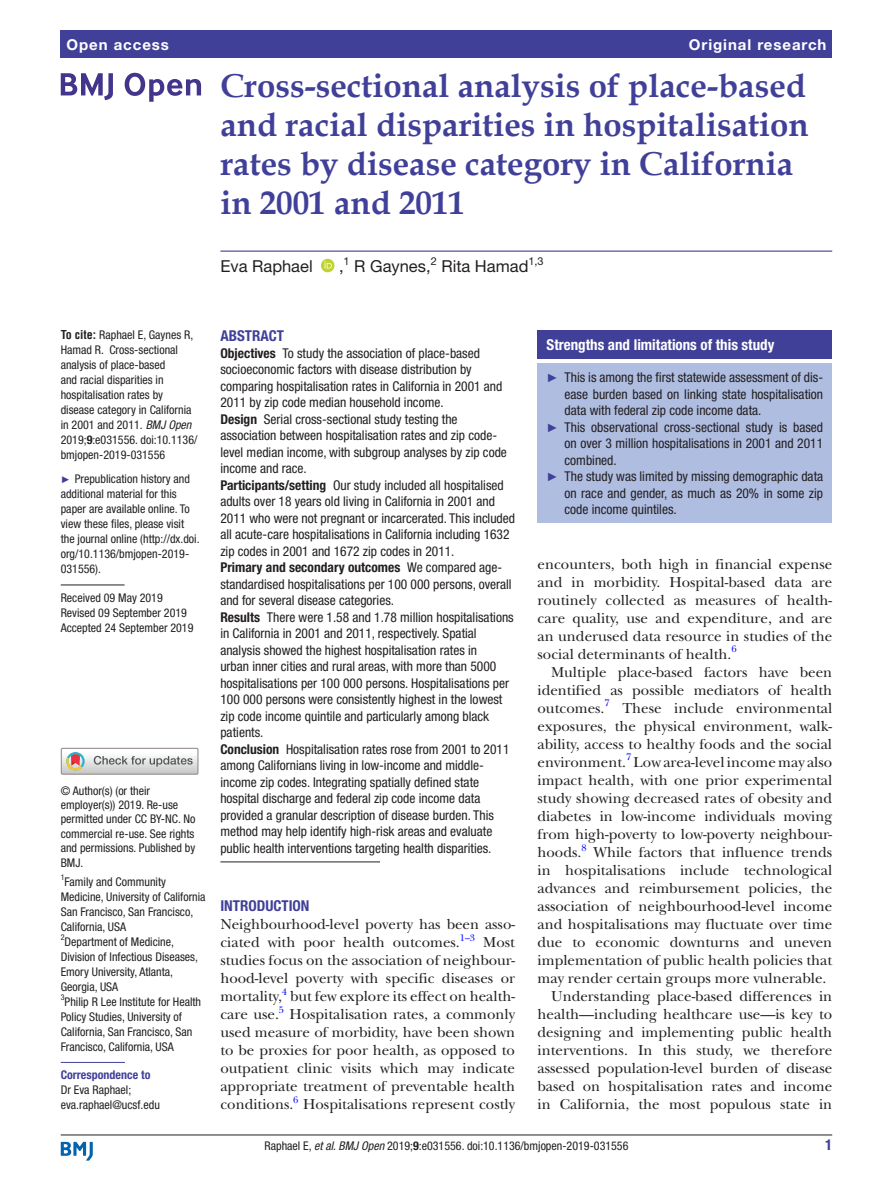
<style>
.page{position:relative;width:893px;height:1191px;background:#fff}
.page>*{position:absolute;margin:0;border:0;box-sizing:border-box;transform-origin:0 0}
.t1{font:700 33px/39px "Book Antiqua";color:#414099}
.t2{font:16.5px "Helvetica Neue LT Std";color:#231f20}
.t3{font:15px/18px "New Baskerville";color:#231f20;text-align:justify}
.t4{font:700 condensed 15px "Helvetica Neue LT Std";color:#fff}
.t5{font:700 15px "Helvetica Neue LT Std";letter-spacing:.065em;color:#fff}
.t6{font:700 condensed 15px "Helvetica Neue LT Std";color:#414099}
.t7{font:condensed 13.5px/16.5px "Helvetica Neue LT Std";color:#231f20}
.t8{font:condensed 12px/15px "Helvetica Neue LT Std";color:#231f20}
.t9{font:700 condensed 12px "Helvetica Neue LT Std";color:#414099}
.t10{font:10.95px "Helvetica Neue LT Std";color:#231f20}
.t11{font:9.9px "New Baskerville";color:#00f}
.t12{font:condensed 7.95px "Helvetica Neue LT Std";color:#231f20}
.s1{font-family:"Helvetica LT Std";font-weight:700}
.s2{font-style:italic}
.s3{font-weight:700}
.s4{font-family:"Arial";font-stretch:normal;font-size:9.75px;color:#414099}
.s5{font-family:"Arial";font-stretch:normal;font-size:12px;color:#414099}
</style>
<div class="page">
<hr style="left:61px;top:1134px;width:771px;height:1px;background:#231f20">
<svg style="left:61px;top:1141px;width:32px;height:19px"></svg>
<div style="left:61px;top:31px;width:771px;height:27px;background:#414099"></div>
<hr style="left:220px;top:250px;width:612px;height:2px;background:#414099">
<svg style="left:321px;top:259px;width:13px;height:13px"></svg>
<hr style="left:61px;top:584px;width:64px;height:1px;background:#231f20">
<hr style="left:61px;top:1062px;width:64px;height:1px;background:#414099">
<svg style="left:61px;top:73px;width:52px;height:27px"></svg>
<svg style="left:125px;top:73px;width:76px;height:29px"></svg>
<div style="left:61px;top:747px;width:138px;height:27px;border:1px solid #969090"></div>
<svg style="left:61px;top:748px;width:137px;height:26px"></svg>
<div style="left:538px;top:331px;width:294px;height:28px;background:#414099"></div>
<div style="left:538px;top:363px;width:294px;height:160px;background:#afbde1"></div>
<hr style="left:220px;top:861px;width:160px;height:1px;background:#231f20">
<p class="t5" style="left:66px;top:35px;width:104px">Open access</p>
<p class="t5" style="left:689px;top:35px;width:139px">Original research</p>
<h1 class="t1" style="left:220px;top:66px;width:590px">Cross-sectional analysis of place-based and racial disparities in hospitalisation rates by disease category in California in 2001 and 2011</h1>
<p class="t10" style="left:344px;top:254px;width:8px">1</p>
<p class="t2" style="left:354px;top:257px;width:78px">R Gaynes,</p>
<p class="t10" style="left:431px;top:254px;width:8px">2</p>
<p class="t2" style="left:441px;top:257px;width:89px">Rita Hamad</p>
<p class="t10" style="left:528px;top:254px;width:17px">1,3</p>
<p class="t2" style="left:220px;top:257px;width:94px">Eva Raphael</p>
<p class="t2" style="left:339px;top:257px;width:6px">,</p>
<p class="t8" style="left:61px;top:327px;width:138px"><span class="s1">To cite:</span> Raphael E, Gaynes R,<br>Hamad R. Cross-sectional analysis of place-based<br>and racial disparities in hospitalisation rates by disease category in California in 2001 and 2011. <span class="s2">BMJ Open<br></span>2019;<span class="s3">9</span>:e031556. doi:10.1136/ bmjopen-2019-031556</p>
<p class="t8" style="left:61px;top:471px;width:140px"><span class="s4">►</span> Prepublication history and additional material for this paper are available online. To view these files, please visit the journal online (http://dx.doi. org/10.1136/bmjopen-2019-<br>031556).</p>
<p class="t8" style="left:61px;top:590px;width:134px">Received 09 May 2019<br>Revised 09 September 2019<br>Accepted 24 September 2019</p>
<p class="t8" style="left:61px;top:783px;width:136px;line-height:14.4px">© Author(s) (or their employer(s)) 2019. Re-use permitted under CC BY-NC. No commercial re-use. See rights and permissions. Published by<br>BMJ.</p>
<p class="t12" style="left:61px;top:873px;width:5px">1</p>
<p class="t8" style="left:61px;top:874px;width:146px;text-indent:4px">Family and Community<br>Medicine, University of California<br>San Francisco, San Francisco,<br>California, USA</p>
<p class="t12" style="left:61px;top:933px;width:5px">2</p>
<p class="t8" style="left:61px;top:934px;width:142px;text-indent:4px">Department of Medicine,<br>Division of Infectious Diseases,<br>Emory University, Atlanta,<br>Georgia, USA<br><sup>3</sup>Philip R Lee Institute for Health<br>Policy Studies, University of<br>California, San Francisco, San<br>Francisco, California, USA</p>
<p class="t9" style="left:61px;top:1067px;width:91px">Correspondence to</p>
<p class="t8" style="left:61px;top:1082px;width:101px">Dr Eva Raphael; eva.raphael@ucsf.edu</p>
<p class="t6" style="left:220px;top:327px;width:65px">Abstract</p>
<p class="t7" style="left:220px;top:345px;width:296px"><span class="s3">Objectives</span> To study the association of place-based socioeconomic factors with disease distribution by comparing hospitalisation rates in California in 2001 and 2011 by zip code median household income.<br><span class="s3">Design</span> Serial cross-sectional study testing the association between hospitalisation rates and zip code&shy;level median income, with subgroup analyses by zip code income and race.<br><span class="s3">Participants/setting</span> Our study included all hospitalised adults over 18 years old living in California in 2001 and 2011 who were not pregnant or incarcerated. This included all acute-care hospitalisations in California including 1632 zip codes in 2001 and 1672 zip codes in 2011.<br><span class="s3">Primary and secondary outcomes</span> We compared age&shy;standardised hospitalisations per 100 000 persons, overall and for several disease categories.<br><span class="s3">Results</span> There were 1.58 and 1.78 million hospitalisations in California in 2001 and 2011, respectively. Spatial analysis showed the highest hospitalisation rates in<br>urban inner cities and rural areas, with more than 5000 hospitalisations per 100 000 persons. Hospitalisations per 100 000 persons were consistently highest in the lowest zip code income quintile and particularly among black patients.<br><span class="s3">Conclusion</span> Hospitalisation rates rose from 2001 to 2011 among Californians living in low-income and middle&shy;income zip codes. Integrating spatially defined state hospital discharge and federal zip code income data provided a granular description of disease burden. This method may help identify high-risk areas and evaluate public health interventions targeting health disparities.</p>
<p class="t6" style="left:220px;top:897px;width:91px">Introduction</p>
<p class="t3" style="left:220px;top:915px;width:296px">Neighbourhood-level poverty has been asso&shy;ciated with poor health outcomes.</p>
<p class="t11" style="left:460px;top:931px;width:17px">1–3</p>
<p class="t3" style="left:220px;top:933px;width:296px;text-indent:263px">Most studies focus on the association of neighbour&shy;hood-level poverty with specific diseases or mortality,<sup>4</sup> but few explore its effect on health&shy;care use.</p>
<p class="t11" style="left:279px;top:1003px;width:7px">5</p>
<p class="t3" style="left:220px;top:1005px;width:296px;text-indent:69px">Hospitalisation rates, a commonly used measure of morbidity, have been shown to be proxies for poor health, as opposed to outpatient clinic visits which may indicate appropriate treatment of preventable health conditions.<sup>6</sup> Hospitalisations represent costly</p>
<p class="t4" style="left:547px;top:336px;width:229px">Strengths and limitations of this study</p>
<p class="t7" style="left:547px;top:369px;width:278px"><span class="s5">►</span> This is among the first statewide assessment of dis-</p>
<p class="t7" style="left:565px;top:385px;width:260px">ease burden based on linking state hospitalisation</p>
<p class="t7" style="left:565px;top:402px;width:198px">data with federal zip code income data.</p>
<p class="t7" style="left:547px;top:418px;width:278px"><span class="s5">►</span> This observational cross-sectional study is based</p>
<p class="t7" style="left:565px;top:435px;width:260px">on over 3 million hospitalisations in 2001 and 2011</p>
<p class="t7" style="left:565px;top:451px;width:54px">combined.</p>
<p class="t7" style="left:547px;top:468px;width:278px"><span class="s5">►</span> The study was limited by missing demographic data</p>
<p class="t7" style="left:565px;top:484px;width:260px">on race and gender, as much as 20% in some zip</p>
<p class="t7" style="left:565px;top:501px;width:114px">code income quintiles.</p>
<p class="t3" style="left:538px;top:555px;width:296px">encounters, both high in financial expense and in morbidity. Hospital-based data are routinely collected as measures of health&shy;care quality, use and expenditure, and are an underused data resource in studies of the social determinants of health.<sup>6</sup></p>
<p class="t3" style="left:538px;top:663px;width:296px;text-indent:14px">Multiple place-based factors have been identified as possible mediators of health outcomes.</p>
<p class="t11" style="left:604px;top:697px;width:7px">7</p>
<p class="t3" style="left:538px;top:699px;width:296px;text-indent:85px">These include environmental exposures, the physical environment, walk&shy;ability, access to healthy foods and the social environment.</p>
<p class="t11" style="left:626px;top:751px;width:7px">7</p>
<p class="t3" style="left:538px;top:753px;width:296px;text-indent:96px">Low area-level income may also impact health, with one prior experimental study showing decreased rates of obesity and diabetes in low-income individuals moving from high-poverty to low-poverty neighbour&shy;hoods.</p>
<p class="t11" style="left:581px;top:841px;width:7px">8</p>
<p class="t3" style="left:593px;top:843px;width:240px">While factors that influence trends</p>
<p class="t3" style="left:538px;top:861px;width:296px">in hospitalisations include technological</p>
<p class="t3" style="left:538px;top:879px;width:296px">advances and reimbursement policies, the</p>
<p class="t3" style="left:538px;top:897px;width:296px">association of neighbourhood-level income</p>
<p class="t3" style="left:538px;top:915px;width:296px">and hospitalisations may fluctuate over time</p>
<p class="t3" style="left:538px;top:933px;width:296px">due to economic downturns and uneven</p>
<p class="t3" style="left:538px;top:951px;width:296px">implementation of public health policies that</p>
<p class="t3" style="left:538px;top:969px;width:290px">may render certain groups more vulnerable.</p>
<p class="t3" style="left:551px;top:987px;width:283px">Understanding place-based differences in</p>
<p class="t3" style="left:538px;top:1005px;width:296px">health—including healthcare use—is key to</p>
<p class="t3" style="left:538px;top:1023px;width:296px">designing and implementing public health</p>
<p class="t3" style="left:538px;top:1041px;width:296px">interventions. In this study, we therefore</p>
<p class="t3" style="left:538px;top:1059px;width:296px">assessed population-level burden of disease</p>
<p class="t3" style="left:538px;top:1077px;width:296px">based on hospitalisation rates and income</p>
<p class="t3" style="left:538px;top:1095px;width:296px">in California, the most populous state in</p>
<p class="t8" style="left:264px;top:1137px;width:365px">Raphael E, <span class="s2">et al</span>. <span class="s2">BMJ Open</span> 2019;<span class="s3">9</span>:e031556. doi:10.1136/bmjopen-2019-031556</p>
<p class="t6" style="left:825px;top:1135px;width:9px">1</p>
</div>
